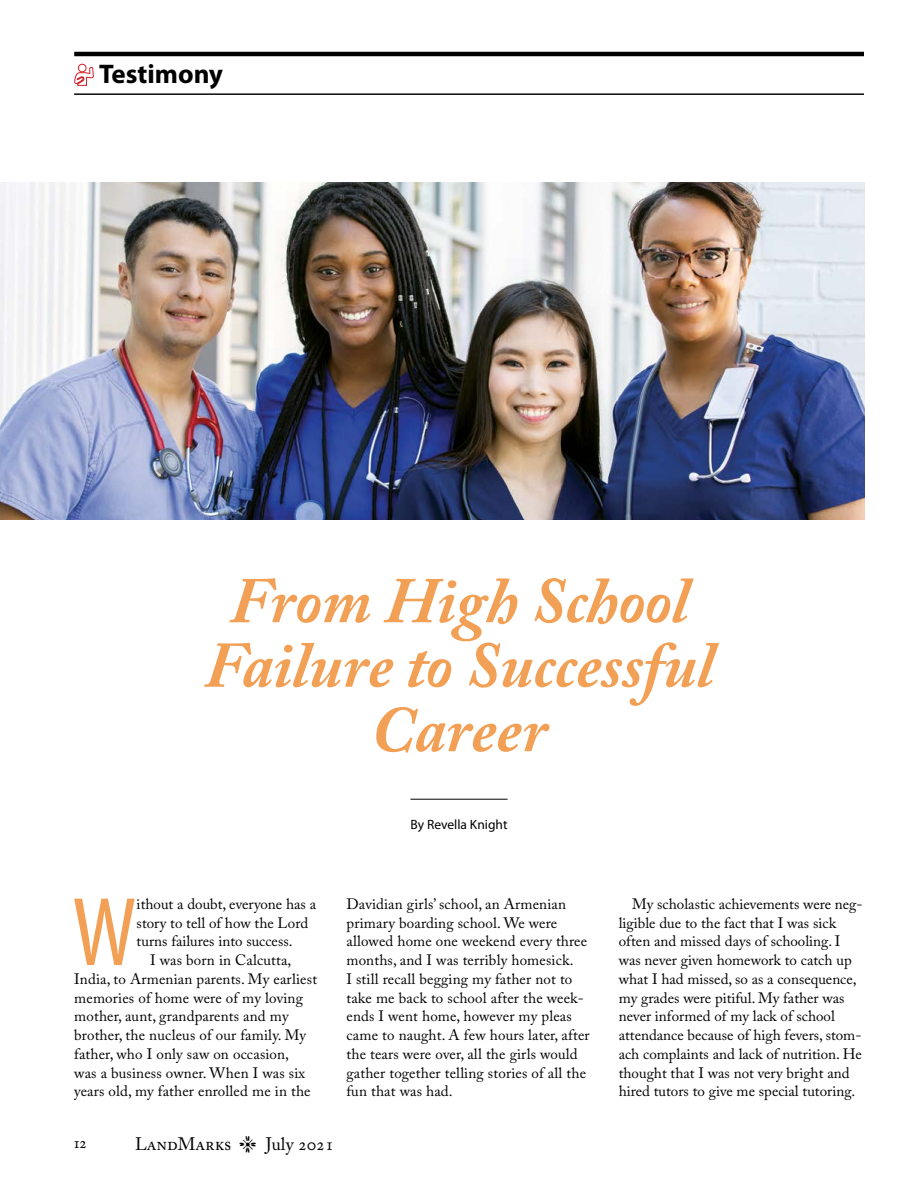
<style>
.page{position:relative;width:918px;height:1188px;background:#fff}
.page>*{position:absolute;margin:0;border:0;box-sizing:border-box;transform-origin:0 0}
.t1{font:condensed 98.4px "Myriad Pro";color:#f2a056}
.t2{font:italic 700 64.5px/64.5px "Adobe Caslon Pro";color:#f2a056;text-align:center}
.t3{font:700 27px "Myriad Pro";color:#000}
.t4{font:18px "Adobe Caslon Pro";color:#000}
.t5{font:16.5px "Adobe Caslon Pro";color:#000}
.t6{font:15px/18.8px "Adobe Caslon Pro";letter-spacing:.01em;color:#000}
.t7{font:13.5px "Myriad Pro";color:#000}
</style>
<div class="page">
<hr style="left:410px;top:799px;width:98px;height:1px;background:#000">
<svg style="left:74px;top:51px;width:20px;height:43px"></svg>
<div style="left:78px;top:64px;width:9px;height:8px;border:1px solid #d2232a;border-radius:50%"></div>
<hr style="left:74px;top:52px;width:790px;height:4px;background:#000">
<hr style="left:74px;top:94px;width:790px;height:1px;background:#000">
<img style="left:0;top:182px;width:864px;height:338px">
<h3 class="t3" style="left:99px;top:57px;width:126px">Testimony</h3>
<h2 class="t2" style="left:204px;top:568px;width:511px">From High School<br>Failure to Successful<br>Career</h2>
<p class="t7" style="left:410px;top:816px;width:99px">By Revella Knight</p>
<h1 class="t1" style="left:72px;top:873px;width:66px">W</h1>
<p class="t6" style="left:137px;top:894px;width:181px">ithout a doubt, everyone has a</p>
<p class="t6" style="left:137px;top:913px;width:173px">story to tell of how the Lord</p>
<p class="t6" style="left:137px;top:932px;width:157px">turns failures into success.</p>
<p class="t6" style="left:150px;top:950px;width:143px">I was born in Calcutta,</p>
<p class="t6" style="left:74px;top:969px;width:244px">India, to Armenian parents. My earliest</p>
<p class="t6" style="left:74px;top:988px;width:230px">memories of home were of my loving</p>
<p class="t6" style="left:74px;top:1007px;width:216px">mother, aunt, grandparents and my</p>
<p class="t6" style="left:74px;top:1025px;width:233px">brother, the nucleus of our family. My</p>
<p class="t6" style="left:74px;top:1044px;width:216px">father, who I only saw on occasion,</p>
<p class="t6" style="left:74px;top:1063px;width:232px">was a business owner. When I was six</p>
<p class="t6" style="left:74px;top:1082px;width:238px">years old, my father enrolled me in the</p>
<p class="t5" style="left:74px;top:1132px;width:14px">12</p>
<p class="t4" style="left:135px;top:1133px;width:98px">LandMarks</p>
<p class="t4" style="left:266px;top:1133px;width:70px">July 2021</p>
<p class="t6" style="left:346px;top:894px;width:245px">Davidian girls’ school, an Armenian primary boarding school. We were allowed home one weekend every three months, and I was terribly homesick.<br>I still recall begging my father not to take me back to school after the week&shy;ends I went home, however my pleas came to naught. A few hours later, after the tears were over, all the girls would gather together telling stories of all the fun that was had.</p>
<p class="t6" style="left:619px;top:894px;width:245px;text-indent:14px">My scholastic achievements were neg&shy;ligible due to the fact that I was sick often and missed days of schooling. I was never given homework to catch up what I had missed, so as a consequence, my grades were pitiful. My father was never informed of my lack of school attendance because of high fevers, stom&shy;ach complaints and lack of nutrition. He thought that I was not very bright and hired tutors to give me special tutoring.</p>
</div>
